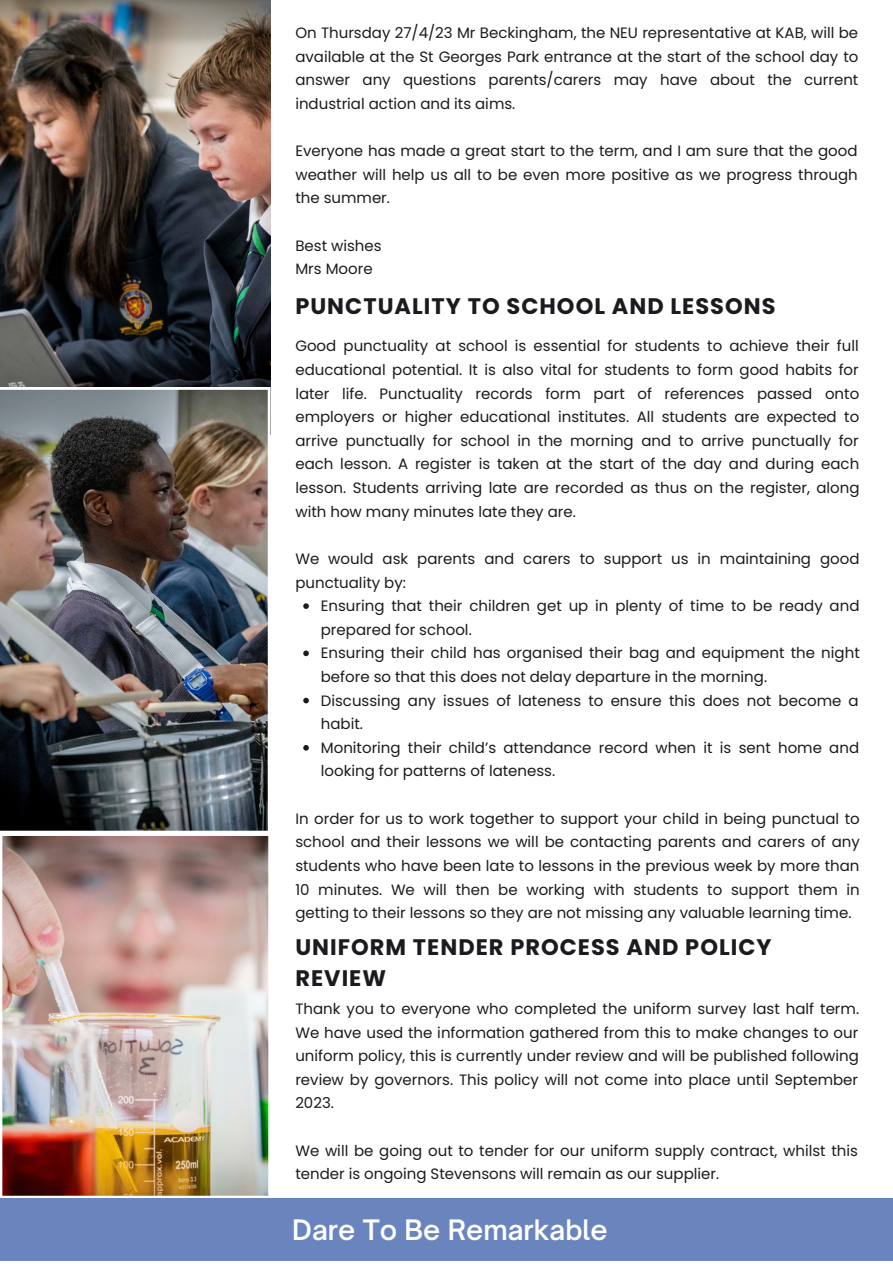
<style>
.page{position:relative;width:893px;height:1264px;background:#fff}
.page>*{position:absolute;margin:0;border:0;box-sizing:border-box;transform-origin:0 0}
.t1{font:600 27px "Open Sauce One";color:#fff}
.t2{font:700 22.5px/31.5px "Poppins";letter-spacing:.045em;color:#1a1b1e}
.t3{font:15px/23.5px "Poppins";color:#1a1b1e;text-align:justify}
</style>
<div class="page">
<div style="left:0;top:1198px;width:892px;height:62px;background:#6a84be"></div>
<img style="left:0;top:0;width:270px;height:387px">
<img style="left:2px;top:836px;width:267px;height:360px">
<img style="left:0;top:389px;width:268px;height:442px">
<svg style="left:303px;top:603px;width:6px;height:6px"></svg>
<svg style="left:303px;top:650px;width:6px;height:6px"></svg>
<svg style="left:303px;top:697px;width:6px;height:6px"></svg>
<svg style="left:303px;top:745px;width:6px;height:5px"></svg>
<p class="t3" style="left:295px;top:21px;width:564px">On Thursday 27/4/23 Mr Beckingham, the NEU representative at KAB, will be available at the St Georges Park entrance at the start of the school day to answer any questions parents/carers may have about the current industrial action and its aims.</p>
<p class="t3" style="left:295px;top:139px;width:564px">Everyone has made a great start to the term, and I am sure that the good weather will help us all to be even more positive as we progress through the summer.</p>
<p class="t3" style="left:295px;top:233px;width:88px">Best wishes<br>Mrs Moore</p>
<h2 class="t2" style="left:295px;top:291px;width:481px">PUNCTUALITY TO SCHOOL AND LESSONS</h2>
<p class="t3" style="left:295px;top:334px;width:565px">Good punctuality at school is essential for students to achieve their full educational potential. It is also vital for students to form good habits for later life. Punctuality records form part of references passed onto employers or higher educational institutes. All students are expected to arrive punctually for school in the morning and to arrive punctually for each lesson. A register is taken at the start of the day and during each lesson. Students arriving late are recorded as thus on the register, along with how many minutes late they are.</p>
<p class="t3" style="left:295px;top:547px;width:565px">We would ask parents and carers to support us in maintaining good punctuality by:</p>
<p class="t3" style="left:321px;top:594px;width:540px;text-align:left">Ensuring that their children get up in plenty of time to be ready and prepared for school.<br>Ensuring their child has organised their bag and equipment the night before so that this does not delay departure in the morning.<br>Discussing any issues of lateness to ensure this does not become a habit.<br>Monitoring their child’s attendance record when it is sent home and looking for patterns of lateness.</p>
<p class="t3" style="left:295px;top:806px;width:566px">In order for us to work together to support your child in being punctual to school and their lessons we will be contacting parents and carers of any students who have been late to lessons in the previous week by more than 10 minutes. We will then be working with students to support them in getting to their lessons so they are not missing any valuable learning time.</p>
<h2 class="t2" style="left:295px;top:930px;width:477px">UNIFORM TENDER PROCESS AND POLICY<br>REVIEW</h2>
<p class="t3" style="left:295px;top:996px;width:565px">Thank you to everyone who completed the uniform survey last half term.<br>We have used the information gathered from this to make changes to our uniform policy, this is currently under review and will be published following review by governors. This policy will not come into place until September 2023.</p>
<p class="t3" style="left:295px;top:1138px;width:564px">We will be going out to tender for our uniform supply contract, whilst this tender is ongoing Stevensons will remain as our supplier.</p>
<h1 class="t1" style="left:292px;top:1212px;width:317px">Dare To Be Remarkable</h1>
</div>
